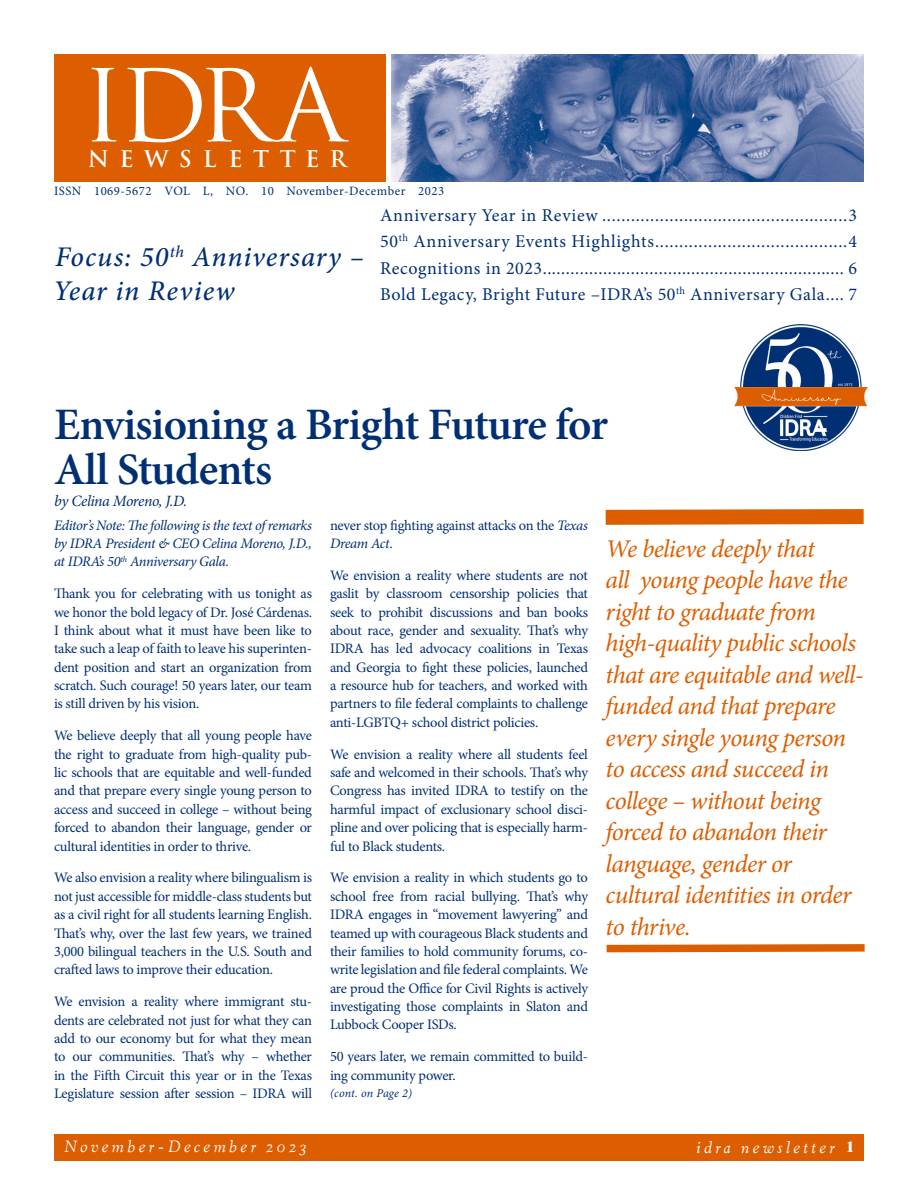
<style>
.page{position:relative;width:918px;height:1188px;background:#fff}
.page>*{position:absolute;margin:0;border:0;box-sizing:border-box;transform-origin:0 0}
.t1{font:97.5px "Trajan Pro";color:#fff}
.Subhead_para{font:600 45px "Minion Pro";letter-spacing:-.02em;color:#002f73}
.t2{font:italic 500 28.5px/34.2px "Minion Pro";letter-spacing:.035em;color:#002f73}
.t3{font:italic 25.5px/31.5px "Minion Pro";letter-spacing:-.025em;color:#dc5e00}
.t4{font:700 22.5px "Trajan Pro";letter-spacing:.465em;color:#fff}
.t5{font:18px "Minion Pro";letter-spacing:.03em;color:#002f73}
.t6{font:italic 16.8px "Eldorado Text";letter-spacing:.2em;color:#fff}
.t7{font:italic 15.75px "Minion Pro";letter-spacing:-.03em;color:#002f73}
.t8{font:700 15px "Inflex MT Std";color:#fff}
.Paragraph_Style_1{font:14.4px/18.3px "Minion Pro";letter-spacing:-.02em;color:#002f73;text-align:justify}
.Paragraph_Style_1-2{font:italic 14.4px/18.3px "Minion Pro";letter-spacing:-.025em;color:#002f73;text-align:justify}
.t9{font:12.75px "Minion Pro";letter-spacing:.04em;color:#002f73}
.body{font:italic 12px "Minion Pro";letter-spacing:.01em;color:#002f73}
.s1{font-style:italic}
</style>
<div class="page">
<div style="left:54px;top:1134px;width:810px;height:27px;background:#dc5e00"></div>
<div style="left:54px;top:54px;width:331px;height:128px;background:#dc5e00"></div>
<img style="left:392px;top:54px;width:472px;height:128px">
<svg style="left:605px;top:509px;width:259px;height:16px;background:#de6810"></svg>
<svg style="left:606px;top:944px;width:259px;height:9px;background:#e1792b"></svg>
<img style="left:735px;top:324px;width:132px;height:127px">
<img style="left:735px;top:387px;width:132px;height:18px">
<p class="t1" style="left:81px;top:44px;width:265px">IDRA</p>
<p class="t4" style="left:88px;top:144px;width:260px">NEWSLETTER</p>
<p class="t9" style="left:54px;top:183px;width:392px">ISSN 1069-5672 VOL L, NO. 10 November-December 2023</p>
<p class="t2" style="left:53px;top:240px;width:312px">Focus: 50<sup>th</sup> Anniversary –<br>Year in Review</p>
<p class="t5" style="left:380px;top:203px;width:479px">Anniversary Year in Review ...................................................3</p>
<p class="t5" style="left:380px;top:230px;width:479px">50<sup>th</sup> Anniversary Events Highlights........................................4</p>
<p class="t5" style="left:380px;top:256px;width:479px">Recognitions in 2023................................................................. 6</p>
<p class="t5" style="left:380px;top:282px;width:479px">Bold Legacy, Bright Future –IDRA’s 50<sup>th</sup> Anniversary Gala.... 7</p>
<p class="Subhead_para" style="left:54px;top:393px;width:555px">Envisioning a Bright Future for</p>
<p class="Subhead_para" style="left:54px;top:439px;width:219px">All Students</p>
<p class="t7" style="left:54px;top:490px;width:134px">by Celina Moreno, J.D.</p>
<p class="Paragraph_Style_1" style="left:330px;top:516px;width:260px">never stop fighting against attacks on the <span class="s1">Texas<br>Dream Act</span>.</p>
<p class="Paragraph_Style_1" style="left:330px;top:566px;width:260px">We envision a reality where students are not gaslit by classroom censorship policies that seek to prohibit discussions and ban books about race, gender and sexuality. That’s why IDRA has led advocacy coalitions in Texas and Georgia to fight these policies, launched a resource hub for teachers, and worked with partners to file federal complaints to challenge anti-LGBTQ+ school district policies.</p>
<p class="Paragraph_Style_1" style="left:330px;top:745px;width:260px">We envision a reality where all students feel safe and welcomed in their schools. That’s why Congress has invited IDRA to testify on the harmful impact of exclusionary school disci&shy;pline and over policing that is especially harm&shy;ful to Black students.</p>
<p class="Paragraph_Style_1" style="left:330px;top:869px;width:260px">We envision a reality in which students go to school free from racial bullying. That’s why IDRA engages in “movement lawyering” and teamed up with courageous Black students and their families to hold community forums, co&shy;write legislation and file federal complaints. We are proud the Office for Civil Rights is actively investigating those complaints in Slaton and Lubbock Cooper ISDs.</p>
<p class="Paragraph_Style_1" style="left:330px;top:1048px;width:260px">50 years later, we remain committed to build&shy;ing community power.</p>
<p class="Paragraph_Style_1-2" style="left:54px;top:516px;width:260px">Editor’s Note: The following is the text of remarks by IDRA President &amp; CEO Celina Moreno, J.D., at IDRA’s 50<sup>th</sup> Anniversary Gala.</p>
<p class="Paragraph_Style_1" style="left:54px;top:585px;width:260px">Thank you for celebrating with us tonight as we honor the bold legacy of Dr. José Cárdenas.<br>I think about what it must have been like to take such a leap of faith to leave his superinten&shy;dent position and start an organization from scratch. Such courage! 50 years later, our team is still driven by his vision.</p>
<p class="Paragraph_Style_1" style="left:54px;top:727px;width:260px">We believe deeply that all young people have the right to graduate from high-quality pub&shy;lic schools that are equitable and well-funded and that prepare every single young person to access and succeed in college – without being forced to abandon their language, gender or cultural identities in order to thrive.</p>
<p class="Paragraph_Style_1" style="left:54px;top:869px;width:260px">We also envision a reality where bilingualism is not just accessible for middle-class students but as a civil right for all students learning English.<br>That’s why, over the last few years, we trained 3,000 bilingual teachers in the U.S. South and crafted laws to improve their education.</p>
<p class="Paragraph_Style_1" style="left:54px;top:993px;width:260px">We envision a reality where immigrant stu&shy;dents are celebrated not just for what they can add to our economy but for what they mean to our communities. That’s why – whether in the Fifth Circuit this year or in the Texas Legislature session after session – IDRA will</p>
<p class="t3" style="left:606px;top:533px;width:260px">We believe deeply that<br>all young people have the right to graduate from high-quality public schools that are equitable and well&shy;funded and that prepare every single young person to access and succeed in college – without being forced to abandon their language, gender or cultural identities in order to thrive.</p>
<p class="body" style="left:330px;top:1085px;width:84px">(cont. on Page 2)</p>
<p class="t6" style="left:64px;top:1137px;width:244px">November-December 2023</p>
<p class="t6" style="left:697px;top:1138px;width:140px">idra newsletter</p>
<p class="t8" style="left:846px;top:1138px;width:9px">1</p>
</div>
